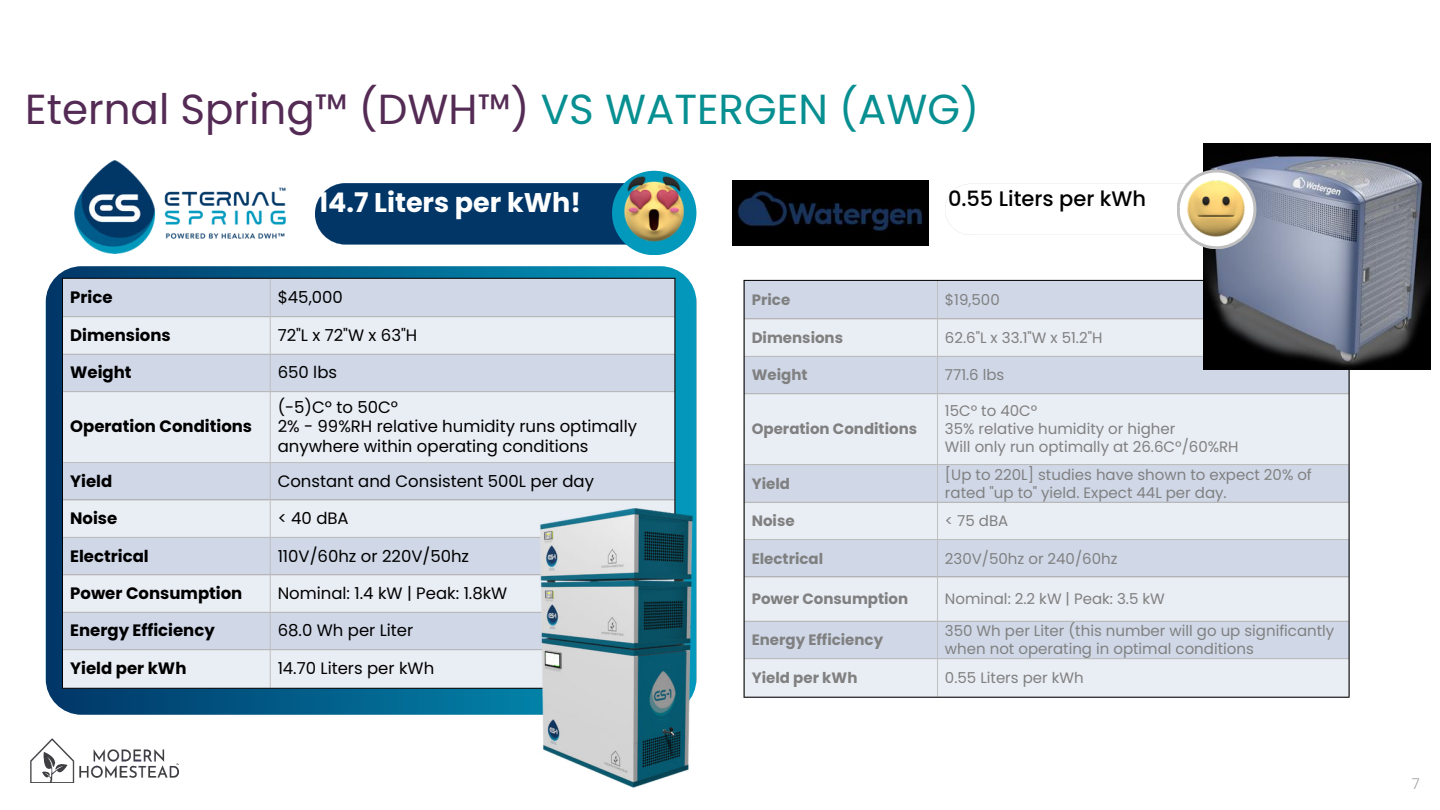
<style>
.page{position:relative;width:1440px;height:810px;background:#fff}
.page>*{position:absolute;margin:0;border:0;box-sizing:border-box;transform-origin:0 0}
.t1{font:42px "Poppins";color:#542b54}
.t2{font:700 27px "Poppins";color:#fff}
.t3{font:500 21px "Poppins";color:#000}
.t4{font:16.5px/19.5px "Poppins";color:#000}
.t5{font:700 16.5px "Poppins";color:#000}
.t6{font:15px/18px "Poppins";color:#808080}
.t7{font:700 15px "Poppins";color:#808080}
.t8{font:300 15px "Poppins";color:#a6a6a6}
.s1{color:#088f91}
</style>
<div class="page">
<div style="left:46px;top:266px;width:650px;height:449px;background:linear-gradient(to right,#013667,#0399bc);border-radius:36px"></div>
<img style="left:732px;top:180px;width:197px;height:66px">
<div style="left:315px;top:183px;width:310px;height:61px;background:#013667"></div>
<img style="left:74px;top:161px;width:212px;height:93px">
<div style="left:63px;top:279px;width:611px;height:38px;background:#d0d8e8"></div>
<svg style="left:63px;top:318px;width:611px;height:370px;background:#dee3ee"></svg>
<hr style="left:63px;top:317px;width:611px;height:1px;background:#bfbfbf">
<hr style="left:63px;top:354px;width:611px;height:1px;background:#bfbfbf">
<hr style="left:63px;top:392px;width:611px;height:1px;background:#bfbfbf">
<hr style="left:63px;top:462px;width:611px;height:1px;background:#bfbfbf">
<hr style="left:63px;top:500px;width:611px;height:1px;background:#bfbfbf">
<hr style="left:63px;top:537px;width:611px;height:1px;background:#bfbfbf">
<hr style="left:63px;top:575px;width:611px;height:1px;background:#bfbfbf">
<hr style="left:63px;top:612px;width:611px;height:1px;background:#bfbfbf">
<hr style="left:63px;top:650px;width:611px;height:1px;background:#bfbfbf">
<hr style="left:270px;top:279px;width:1px;height:409px;background:#bfbfbf">
<hr style="left:62px;top:279px;width:1px;height:409px;background:#000">
<hr style="left:674px;top:279px;width:1px;height:409px;background:#000">
<hr style="left:62px;top:278px;width:613px;height:1px;background:#000">
<hr style="left:62px;top:688px;width:613px;height:1px;background:#000">
<div style="left:612px;top:171px;width:84px;height:84px;background:#0399bc;border-radius:50%"></div>
<img style="left:622px;top:177px;width:65px;height:65px">
<div style="left:745px;top:281px;width:458px;height:38px;background:#d0d8e8"></div>
<svg style="left:745px;top:320px;width:604px;height:377px;background:#dee3ee"></svg>
<hr style="left:745px;top:319px;width:604px;height:1px;background:#bfbfbf">
<hr style="left:745px;top:356px;width:604px;height:1px;background:#bfbfbf">
<hr style="left:745px;top:394px;width:604px;height:1px;background:#bfbfbf">
<hr style="left:745px;top:464px;width:604px;height:1px;background:#bfbfbf">
<hr style="left:745px;top:502px;width:604px;height:1px;background:#bfbfbf">
<hr style="left:745px;top:539px;width:604px;height:1px;background:#bfbfbf">
<hr style="left:745px;top:577px;width:604px;height:1px;background:#bfbfbf">
<hr style="left:745px;top:621px;width:604px;height:1px;background:#bfbfbf">
<hr style="left:745px;top:659px;width:604px;height:1px;background:#bfbfbf">
<hr style="left:937px;top:281px;width:1px;height:416px;background:#bfbfbf">
<hr style="left:744px;top:281px;width:1px;height:416px;background:#000">
<hr style="left:1349px;top:281px;width:1px;height:416px;background:#000">
<hr style="left:744px;top:280px;width:606px;height:1px;background:#000">
<hr style="left:744px;top:697px;width:606px;height:1px;background:#000">
<img style="left:1203px;top:143px;width:227px;height:226px">
<svg style="left:945px;top:170px;width:311px;height:79px"></svg>
<img style="left:1187px;top:179px;width:58px;height:59px">
<img style="left:514px;top:498px;width:183px;height:290px">
<img style="left:30px;top:739px;width:149px;height:43px">
<h1 class="t1" style="left:25px;top:85px;width:956px">Eternal Spring™ (DWH™) <span class="s1">VS WATERGEN (AWG)</span></h1>
<h2 class="t2" style="left:318px;top:187px;width:265px">14.7 Liters per kWh!</h2>
<p class="t5" style="left:70px;top:287px;width:44px">Price</p>
<p class="t4" style="left:278px;top:287px;width:67px">$45,000</p>
<p class="t5" style="left:70px;top:326px;width:102px">Dimensions</p>
<p class="t4" style="left:278px;top:325px;width:141px">72"L x 72"W x 63"H</p>
<p class="t5" style="left:70px;top:363px;width:63px">Weight</p>
<p class="t4" style="left:278px;top:363px;width:61px">650 lbs</p>
<p class="t5" style="left:70px;top:417px;width:183px">Operation Conditions</p>
<p class="t4" style="left:278px;top:397px;width:361px">(-5)Cº to 50Cº<br>2% - 99%RH relative humidity runs optimally anywhere within operating conditions</p>
<p class="t5" style="left:70px;top:471px;width:44px">Yield</p>
<p class="t4" style="left:278px;top:471px;width:318px">Constant and Consistent 500L per day</p>
<p class="t5" style="left:70px;top:509px;width:49px">Noise</p>
<p class="t4" style="left:278px;top:509px;width:73px">&lt; 40 dBA</p>
<p class="t5" style="left:70px;top:546px;width:80px">Electrical</p>
<p class="t4" style="left:278px;top:546px;width:193px">110V/60hz or 220V/50hz</p>
<p class="t5" style="left:70px;top:584px;width:174px">Power Consumption</p>
<p class="t4" style="left:278px;top:584px;width:231px">Nominal: 1.4 kW | Peak: 1.8kW</p>
<p class="t5" style="left:70px;top:621px;width:146px">Energy Efficiency</p>
<p class="t4" style="left:278px;top:621px;width:137px">68.0 Wh per Liter</p>
<p class="t5" style="left:70px;top:659px;width:118px">Yield per kWh</p>
<p class="t4" style="left:278px;top:658px;width:158px">14.70 Liters per kWh</p>
<h3 class="t3" style="left:948px;top:187px;width:200px">0.55 Liters per kWh</h3>
<p class="t7" style="left:752px;top:291px;width:40px">Price</p>
<p class="t6" style="left:945px;top:291px;width:56px">$19,500</p>
<p class="t7" style="left:752px;top:329px;width:93px">Dimensions</p>
<p class="t6" style="left:945px;top:329px;width:159px">62.6"L x 33.1"W x 51.2"H</p>
<p class="t7" style="left:752px;top:367px;width:57px">Weight</p>
<p class="t6" style="left:945px;top:366px;width:61px">771.6 lbs</p>
<p class="t7" style="left:752px;top:420px;width:167px">Operation Conditions</p>
<p class="t6" style="left:945px;top:402px;width:295px">15Cº to 40Cº<br>35% relative humidity or higher<br>Will only run optimally at 26.6Cº/60%RH</p>
<p class="t7" style="left:752px;top:475px;width:40px">Yield</p>
<p class="t6" style="left:945px;top:466px;width:368px">[Up to 220L] studies have shown to expect 20% of rated "up to" yield. Expect 44L per day.</p>
<p class="t7" style="left:752px;top:512px;width:44px">Noise</p>
<p class="t6" style="left:945px;top:512px;width:65px">&lt; 75 dBA</p>
<p class="t7" style="left:752px;top:550px;width:73px">Electrical</p>
<p class="t6" style="left:945px;top:549px;width:174px">230V/50hz or 240/60hz</p>
<p class="t7" style="left:752px;top:590px;width:158px">Power Consumption</p>
<p class="t6" style="left:945px;top:590px;width:221px">Nominal: 2.2 kW | Peak: 3.5 kW</p>
<p class="t7" style="left:752px;top:631px;width:133px">Energy Efficiency</p>
<p class="t6" style="left:945px;top:622px;width:391px">350 Wh per Liter (this number will go up significantly when not operating in optimal conditions</p>
<p class="t7" style="left:752px;top:669px;width:107px">Yield per kWh</p>
<p class="t6" style="left:945px;top:669px;width:140px">0.55 Liters per kWh</p>
<p class="t8" style="left:1412px;top:775px;width:9px">7</p>
</div>
